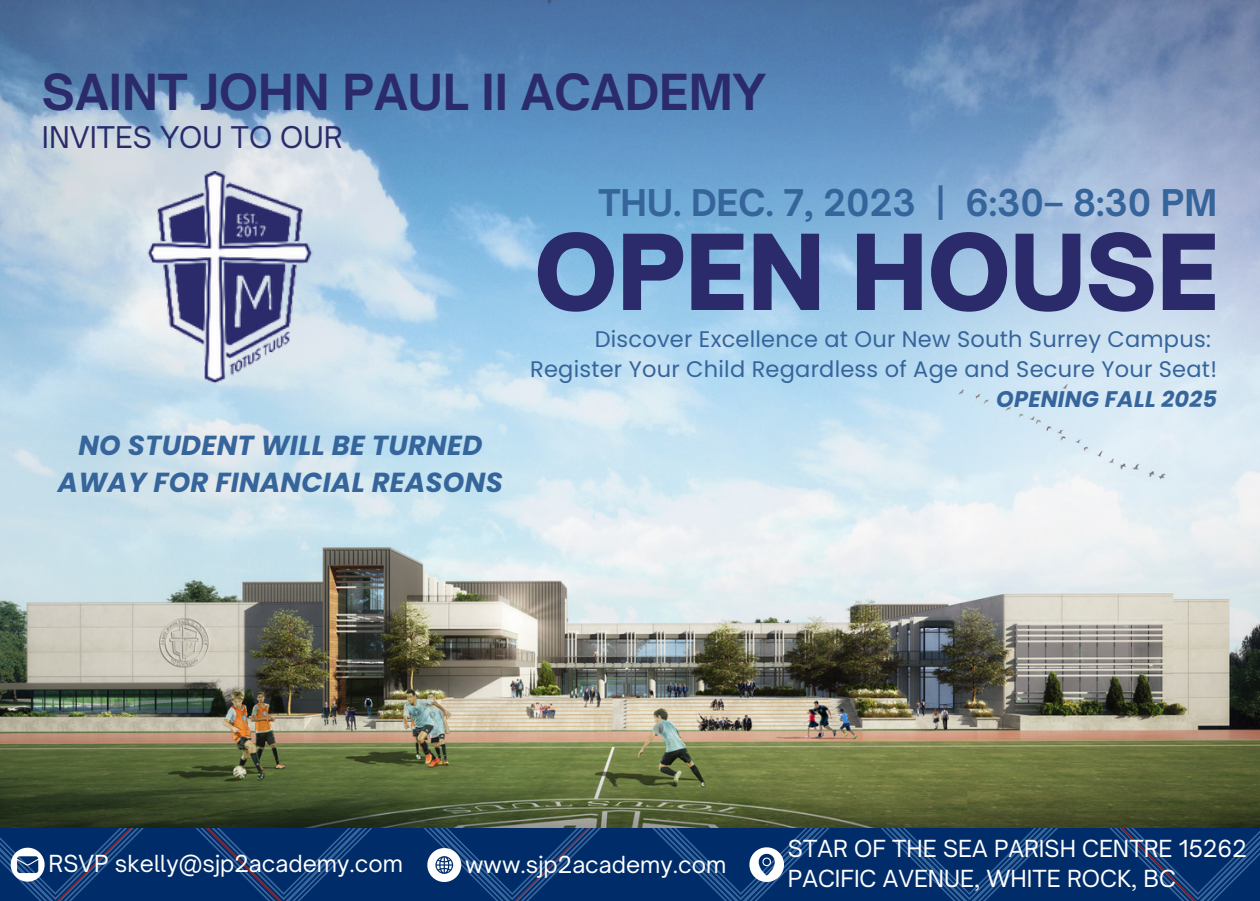
<style>
.page{position:relative;width:1260px;height:901px;background:#fff}
.page>*{position:absolute;margin:0;border:0;box-sizing:border-box;transform-origin:0 0}
.t1{font:900 100px "Open Sauce One";color:#2b2b6c}
.t2{font:700 47.5px "Open Sauce One";color:#2b2b6c}
.t3{font:700 35.25px "Open Sauce One";color:#36659b}
.t4{font:28.5px "Open Sauce One";color:#2b2b6c}
.t5{font:italic 700 27.5px/37.5px "Poppins";letter-spacing:.01em;color:#36659b;text-align:center}
.t6{font:22.5px/30px "Open Sauce One";color:#fff}
.t7{font:22.5px "Poppins";letter-spacing:.01em;color:#36659b}
.t8{font:italic 700 22.5px "Poppins";letter-spacing:.01em;color:#36659b}
</style>
<div class="page">
<img style="left:0;top:0;width:1260px;height:900px">
<img style="left:90px;top:172px;width:225px;height:213px">
<p class="t2" style="left:42px;top:62px;width:726px">SAINT JOHN PAUL II ACADEMY</p>
<p class="t4" style="left:42px;top:119px;width:302px">INVITES YOU TO OUR</p>
<p class="t5" style="left:58px;top:426px;width:446px">NO STUDENT WILL BE TURNED<br>AWAY FOR FINANCIAL REASONS</p>
<p class="t3" style="left:598px;top:181px;width:620px">THU. DEC. 7, 2023 | 6:30– 8:30 PM</p>
<p class="t1" style="left:535px;top:210px;width:686px">OPEN HOUSE</p>
<p class="t7" style="left:595px;top:323px;width:618px">Discover Excellence at Our New South Surrey Campus:</p>
<p class="t7" style="left:530px;top:353px;width:688px">Register Your Child Regardless of Age and Secure Your Seat!</p>
<p class="t8" style="left:996px;top:383px;width:222px">OPENING FALL 2025</p>
<p class="t6" style="left:49px;top:848px;width:356px">RSVP skelly@sjp2academy.com</p>
<p class="t6" style="left:465px;top:848px;width:263px">www.sjp2academy.com</p>
<p class="t6" style="left:788px;top:833px;width:460px">STAR OF THE SEA PARISH CENTRE 15262<br>PACIFIC AVENUE, WHITE ROCK, BC</p>
</div>
